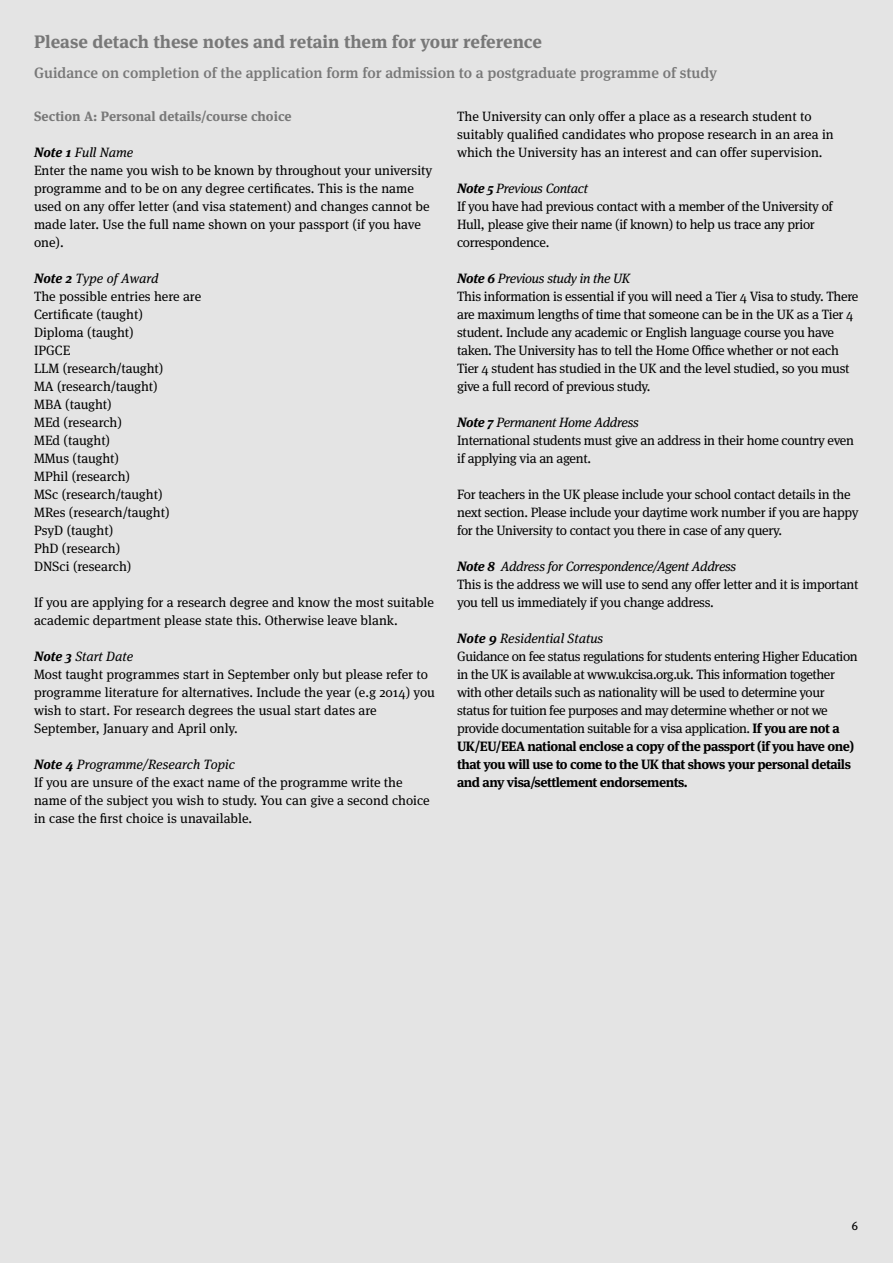
<style>
.page{position:relative;width:893px;height:1263px;background:#e4e4e4}
.page>*{position:absolute;margin:0;border:0;box-sizing:border-box;transform-origin:0 0}
.t1{font:700 18px "Meta Serif OT";color:#787878}
.t2{font:500 15px "Meta Serif OT";color:#787878}
.t3{font:13.5px/18px "Meta Serif OT";letter-spacing:-.02em;color:#000}
.t4{font:13.5px/18px "Meta Serif OT";color:#000}
.t5{font:700 13.5px "Meta Serif OT";color:#787878}
.t6{font:12px "Meta OT";color:#000}
.s1{font-weight:700;font-style:italic}
.s2{font-style:italic}
.s3{font-weight:700}
</style>
<div class="page">
<h1 class="t1" style="left:34px;top:35px;width:510px">Please detach these notes and retain them for your reference</h1>
<p class="t2" style="left:34px;top:67px;width:684px">Guidance on completion of the application form for admission to a postgraduate programme of study</p>
<p class="t5" style="left:34px;top:111px;width:259px">Section A: Personal details/course choice</p>
<p class="t4" style="left:34px;top:145px;width:400px"><span class="s1">Note 1</span> <span class="s2">Full Name<br></span>Enter the name you wish to be known by throughout your university programme and to be on any degree certificates. This is the name used on any offer letter (and visa statement) and changes cannot be made later. Use the full name shown on your passport (if you have one).</p>
<p class="t4" style="left:34px;top:271px;width:169px"><span class="s1">Note 2</span> <span class="s2">Type of Award<br></span>The possible entries here are<br>Certificate (taught)<br>Diploma (taught)<br>IPGCE<br>LLM (research/taught)<br>MA (research/taught)<br>MBA (taught)<br>MEd (research)<br>MEd (taught)<br>MMus (taught)<br>MPhil (research)<br>MSc (research/taught)<br>MRes (research/taught)<br>PsyD (taught)<br>PhD (research)<br>DNSci (research)</p>
<p class="t4" style="left:34px;top:595px;width:402px">If you are applying for a research degree and know the most suitable academic department please state this. Otherwise leave blank.</p>
<p class="t4" style="left:34px;top:649px;width:403px"><span class="s1">Note 3</span> <span class="s2">Start Date<br></span>Most taught programmes start in September only but please refer to programme literature for alternatives. Include the year (e.g 2014) you wish to start. For research degrees the usual start dates are September, January and April only.</p>
<p class="t4" style="left:34px;top:757px;width:397px"><span class="s1">Note 4</span> <span class="s2">Programme/Research Topic<br></span>If you are unsure of the exact name of the programme write the name of the subject you wish to study. You can give a second choice in case the first choice is unavailable.</p>
<p class="t4" style="left:457px;top:109px;width:378px">The University can only offer a place as a research student to suitably qualified candidates who propose research in an area in which the University has an interest and can offer supervision.</p>
<p class="t3" style="left:457px;top:181px;width:377px"><span class="s1">Note 5</span> <span class="s2">Previous Contact<br></span>If you have had previous contact with a member of the University of Hull, please give their name (if known) to help us trace any prior correspondence.</p>
<p class="t3" style="left:457px;top:271px;width:403px"><span class="s1">Note 6</span> <span class="s2">Previous study in the UK<br></span>This information is essential if you will need a Tier 4 Visa to study. There are maximum lengths of time that someone can be in the UK as a Tier 4 student. Include any academic or English language course you have taken. The University has to tell the Home Office whether or not each Tier 4 student has studied in the UK and the level studied, so you must give a full record of previous study.</p>
<p class="t3" style="left:457px;top:415px;width:398px"><span class="s1">Note 7</span> <span class="s2">Permanent Home Address<br></span>International students must give an address in their home country even if applying via an agent.</p>
<p class="t3" style="left:457px;top:487px;width:403px">For teachers in the UK please include your school contact details in the next section. Please include your daytime work number if you are happy for the University to contact you there in case of any query.</p>
<p class="t3" style="left:457px;top:559px;width:403px"><span class="s1">Note 8</span> <span class="s2">Address for Correspondence/Agent Address<br></span>This is the address we will use to send any offer letter and it is important you tell us immediately if you change address.</p>
<p class="t3" style="left:457px;top:631px;width:402px"><span class="s1">Note 9</span> <span class="s2">Residential Status<br></span>Guidance on fee status regulations for students entering Higher Education in the UK is available at www.ukcisa.org.uk. This information together with other details such as nationality will be used to determine your status for tuition fee purposes and may determine whether or not we provide documentation suitable for a visa application. <span class="s3">If you are not a UK/EU/EEA national enclose a copy of the passport (if you have one) that you will use to come to the UK that shows your personal details and any visa/settlement endorsements.</span></p>
<p class="t6" style="left:851px;top:1222px;width:8px">6</p>
</div>
